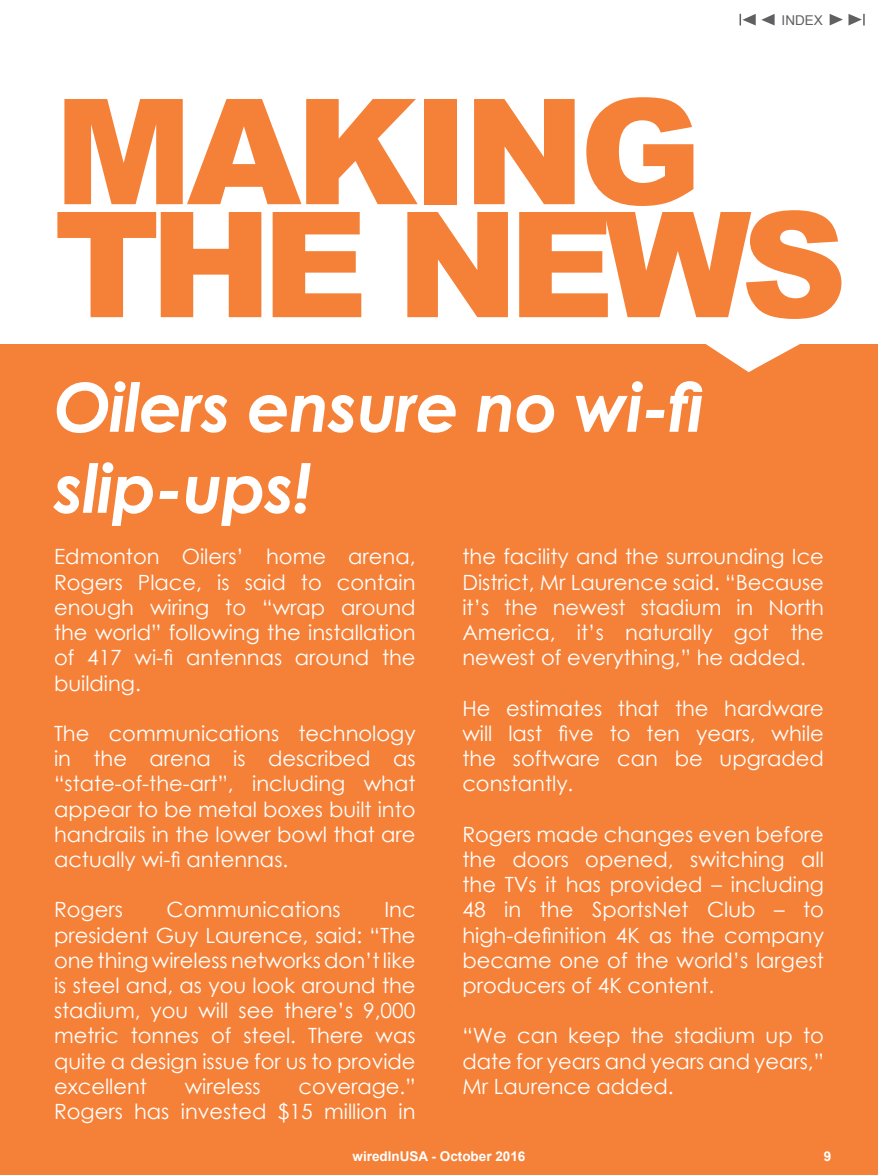
<style>
.page{position:relative;width:878px;height:1175px;background:#fff}
.page>*{position:absolute;margin:0;border:0;box-sizing:border-box;transform-origin:0 0}
.t1{font:900 146.85px/112.9px "Arial";letter-spacing:-.055em;color:#f58138}
.t2{font:italic 700 67.5px/81px "Century Gothic";letter-spacing:-.02em;color:#fff}
.t3{font:21px/25.2px "Century Gothic";color:#fff;text-align:justify}
.t4{font:700 13.5px "Arial";color:#fff}
.t5{font:13.5px "Arial";color:#5f6062}
</style>
<div class="page">
<div style="left:0;top:344px;width:878px;height:830px;background:#f58138"></div>
<svg style="left:706px;top:344px;width:94px;height:28px"></svg>
<svg style="left:829px;top:14px;width:13px;height:12px"></svg>
<svg style="left:848px;top:14px;width:16px;height:12px"></svg>
<svg style="left:739px;top:14px;width:16px;height:12px"></svg>
<svg style="left:761px;top:14px;width:13px;height:12px"></svg>
<p class="t5" style="left:781px;top:11px;width:43px">INDEX</p>
<h1 class="t1" style="left:54px;top:91px;width:794px">MAKING<br>THE NEWS</h1>
<h2 class="t2" style="left:54px;top:364px;width:651px">Oilers ensure no wi-fi slip-ups!</h2>
<p class="t3" style="left:54px;top:544px;width:363px">Edmonton Oilers’ home arena, Rogers Place, is said to contain enough wiring to “wrap around the world” following the installation of 417 wi-fi antennas around the building.</p>
<p class="t3" style="left:54px;top:720px;width:363px">The communications technology in the arena is described as “state-of-the-art”, including what appear to be metal boxes built into handrails in the lower bowl that are actually wi-fi antennas.</p>
<p class="t3" style="left:54px;top:897px;width:70px">Rogers</p>
<p class="t3" style="left:167px;top:897px;width:175px">Communications</p>
<p class="t3" style="left:462px;top:544px;width:363px">the facility and the surrounding Ice District, Mr Laurence said. “Because it’s the newest stadium in North America, it’s naturally got the newest of everything,” he added.</p>
<p class="t3" style="left:462px;top:695px;width:363px">He estimates that the hardware will last five to ten years, while the software can be upgraded constantly.</p>
<p class="t3" style="left:462px;top:821px;width:363px">Rogers made changes even before the doors opened, switching all the TVs it has provided – including 48 in the SportsNet Club – to high-definition 4K as the company became one of the world’s largest producers of 4K content.</p>
<p class="t3" style="left:462px;top:1023px;width:363px">“We can keep the stadium up to date for years and years and years,” Mr Laurence added.</p>
<p class="t3" style="left:54px;top:897px;width:363px;text-indent:330px">Inc president Guy Laurence, said: “The one thing wireless networks don’t like is steel and, as you look around the stadium, you will see there’s 9,000 metric tonnes of steel. There was quite a design issue for us to provide excellent</p>
<p class="t3" style="left:185px;top:1073px;width:77px">wireless</p>
<p class="t3" style="left:54px;top:1073px;width:363px;text-align:right">coverage.”<br>Rogers has invested $15 million in</p>
<p class="t4" style="left:352px;top:1147px;width:174px">wiredInUSA - October 2016</p>
<p class="t4" style="left:824px;top:1147px;width:9px">9</p>
</div>
